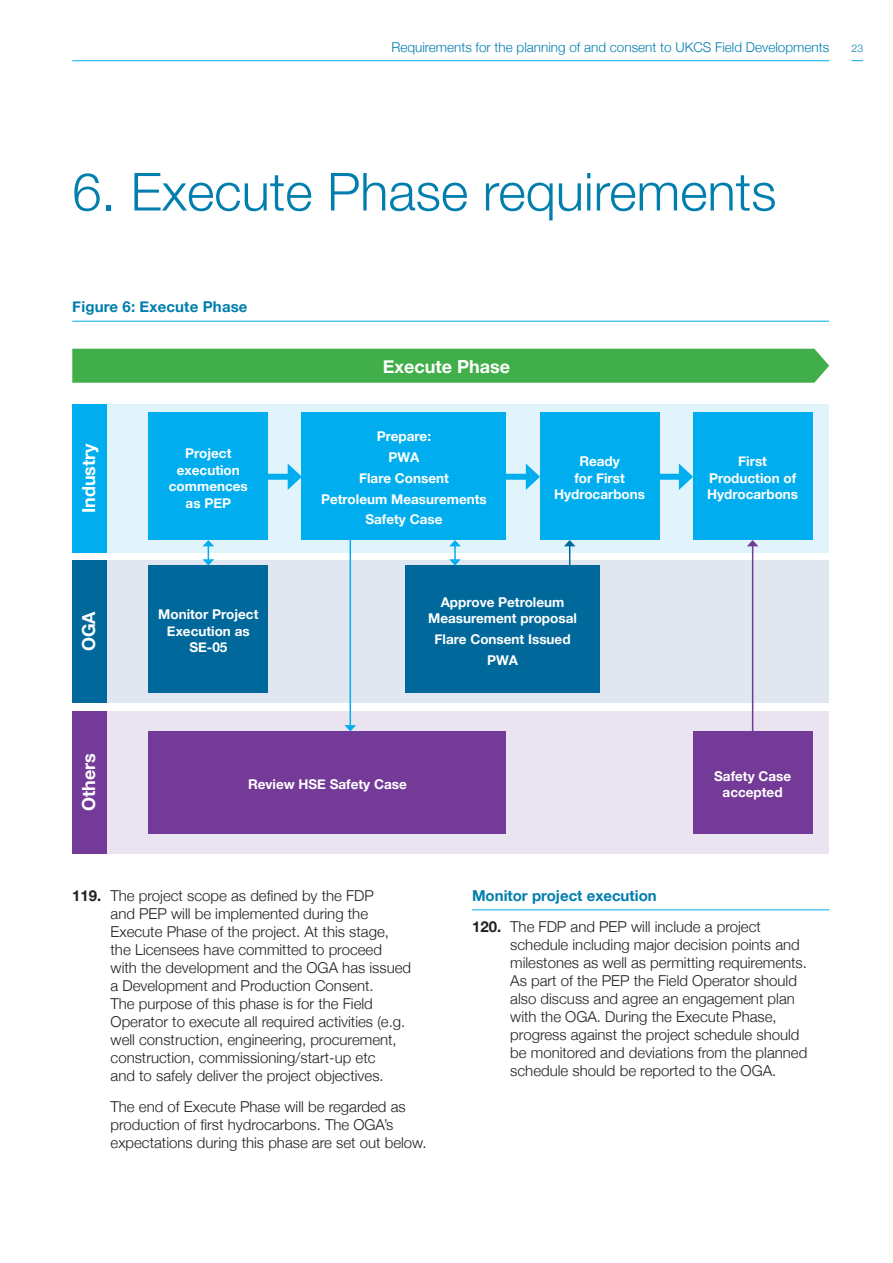
<style>
.page{position:relative;width:893px;height:1263px;background:#fff}
.page>*{position:absolute;margin:0;border:0;box-sizing:border-box;transform-origin:0 0}
.t1{font:300 52.5px "Helvetica Neue";color:#007eae}
.t2{font:700 18px "Helvetica Neue";color:#fff}
.t3{font:300 15px/18px "Helvetica Neue";color:#231f20}
.t4{font:700 15px "Helvetica Neue";letter-spacing:.01em;color:#007eae}
.t5{font:700 13.5px/16.5px "Helvetica Neue";color:#fff;text-align:center}
.t6{font:300 13.5px "Helvetica Neue";color:#007eae}
.t7{font:300 10.5px "Helvetica Neue";color:#007eae}
.s1{font-weight:700}
.s2{font-weight:700;color:#007eae}
</style>
<div class="page">
<svg style="left:851px;top:60px;width:12px;height:1px"></svg>
<hr style="left:72px;top:60px;width:757px;height:1px;background:#00aeef">
<hr style="left:72px;top:321px;width:757px;height:1px;background:#00aeef">
<hr style="left:472px;top:909px;width:357px;height:1px;background:#00aeef">
<img style="left:72px;top:348px;width:757px;height:506px">
<p class="t6" style="left:391px;top:36px;width:439px">Requirements for the planning of and consent to UKCS Field Developments</p>
<p class="t7" style="left:851px;top:40px;width:13px">23</p>
<h1 class="t1" style="left:72px;top:149px;width:706px">6. Execute Phase requirements</h1>
<p class="t4" style="left:72px;top:295px;width:177px">Figure 6: Execute Phase</p>
<p class="t2" style="left:75px;top:513px;width:72px;rotate:-90deg">Industry</p>
<p class="t2" style="left:75px;top:651px;width:42px;rotate:-90deg">OGA</p>
<p class="t5" style="left:169px;top:445px;width:80px">Project execution commences as PEP</p>
<p class="t5" style="left:158px;top:607px;width:102px">Monitor Project<br>Execution as<br>SE-05</p>
<p class="t2" style="left:383px;top:352px;width:129px">Execute Phase</p>
<p class="t5" style="left:321px;top:426px;width:167px;line-height:20.7px">Prepare:<br>PWA<br>Flare Consent<br>Petroleum Measurements<br>Safety Case</p>
<p class="t5" style="left:554px;top:454px;width:93px">Ready<br>for First<br>Hydrocarbons</p>
<p class="t5" style="left:707px;top:454px;width:93px">First<br>Production of<br>Hydrocarbons</p>
<p class="t5" style="left:428px;top:594px;width:150px">Approve Petroleum<br>Measurement proposal</p>
<p class="t5" style="left:435px;top:629px;width:137px;line-height:20.7px">Flare Consent Issued<br>PWA</p>
<p class="t2" style="left:75px;top:811px;width:60px;rotate:-90deg">Others</p>
<p class="t5" style="left:248px;top:776px;width:160px">Review HSE Safety Case</p>
<p class="t5" style="left:714px;top:768px;width:79px">Safety Case accepted</p>
<p class="t3" style="left:111px;top:885px;width:302px;text-indent:-38px"><span class="s1">119.</span> The project scope as defined by the FDP<br>and PEP will be implemented during the Execute Phase of the project. At this stage, the Licensees have committed to proceed with the development and the OGA has issued a Development and Production Consent.<br>The purpose of this phase is for the Field Operator to execute all required activities (e.g. well construction, engineering, procurement, construction, commissioning/start-up etc<br>and to safely deliver the project objectives.</p>
<p class="t3" style="left:111px;top:1096px;width:318px">The end of Execute Phase will be regarded as production of first hydrocarbons. The OGA’s expectations during this phase are set out below.</p>
<p class="t3" style="left:472px;top:879px;width:290px;line-height:30.8px"><span class="s2">Monitor project execution<br></span><span class="s1">120.</span> The FDP and PEP will include a project</p>
<p class="t3" style="left:510px;top:934px;width:299px">schedule including major decision points and milestones as well as permitting requirements.<br>As part of the PEP the Field Operator should also discuss and agree an engagement plan with the OGA. During the Execute Phase, progress against the project schedule should be monitored and deviations from the planned schedule should be reported to the OGA.</p>
</div>
